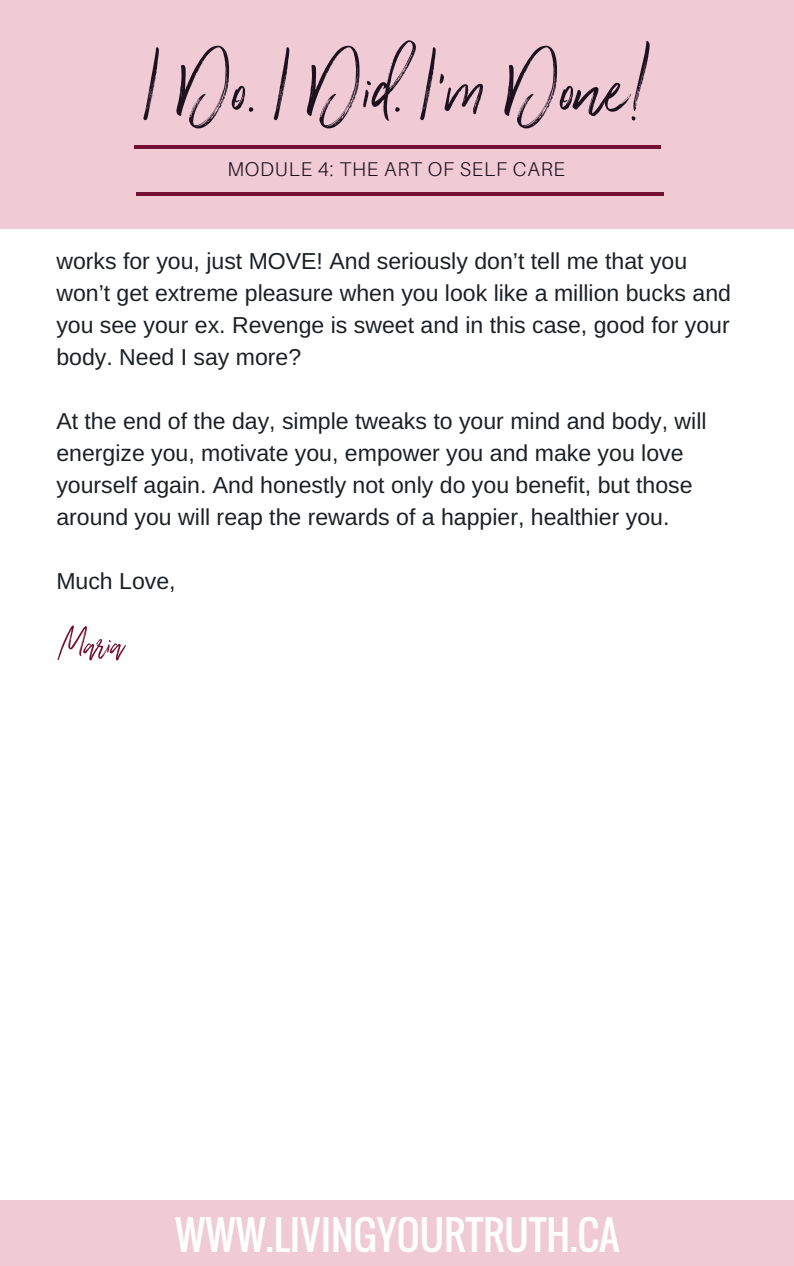
<style>
.page{position:relative;width:794px;height:1266px;background:#fff}
.page>*{position:absolute;margin:0;border:0;box-sizing:border-box;transform-origin:0 0}
.t1{font:127.73px "Wilderness Typeface";color:#1c121e}
.t2{font:59.7px "Wilderness Typeface";color:#711032}
.t3{font:39.83px "Oswald";color:#fff}
.t4{font:23.02px/32.1px "Arimo";color:#1c2024}
.t5{font:300 19.88px "Aileron";letter-spacing:.04em;color:#1c121e}
</style>
<div class="page">
<div style="left:0;top:0;width:793px;height:229px;background:#f0cad5"></div>
<hr style="left:133px;top:145px;width:20px;height:3px;background:#711032">
<hr style="left:640px;top:145px;width:20px;height:3px;background:#711032">
<hr style="left:153px;top:145px;width:137px;height:3px;background:#711032">
<hr style="left:290px;top:145px;width:137px;height:3px;background:#711032">
<hr style="left:427px;top:145px;width:138px;height:3px;background:#711032">
<hr style="left:564px;top:145px;width:77px;height:3px;background:#711032">
<hr style="left:136px;top:193px;width:20px;height:3px;background:#711032">
<hr style="left:643px;top:193px;width:20px;height:3px;background:#711032">
<hr style="left:156px;top:193px;width:137px;height:3px;background:#711032">
<hr style="left:293px;top:193px;width:137px;height:3px;background:#711032">
<hr style="left:430px;top:193px;width:137px;height:3px;background:#711032">
<hr style="left:567px;top:193px;width:77px;height:3px;background:#711032">
<div style="left:0;top:1200px;width:793px;height:66px;background:#f0cad5"></div>
<h1 class="t1" style="left:145px;top:4px;width:509px">I Do. I Did. I'm Done!</h1>
<p class="t5" style="left:227px;top:157px;width:339px">MODULE 4: THE ART OF SELF CARE</p>
<p class="t4" style="left:56px;top:244px;width:675px">works for you, just MOVE! And seriously don’t tell me that you won’t get extreme pleasure when you look like a million bucks and you see your ex. Revenge is sweet and in this case, good for your body. Need I say more?</p>
<p class="t4" style="left:56px;top:405px;width:651px">At the end of the day, simple tweaks to your mind and body, will energize you, motivate you, empower you and make you love yourself again. And honestly not only do you benefit, but those around you will reap the rewards of a happier, healthier you.</p>
<p class="t4" style="left:56px;top:565px;width:121px">Much Love,</p>
<h2 class="t2" style="left:61px;top:604px;width:65px">Maria</h2>
<h3 class="t3" style="left:175px;top:1204px;width:445px">WWW.LIVINGYOURTRUTH.CA</h3>
</div>
